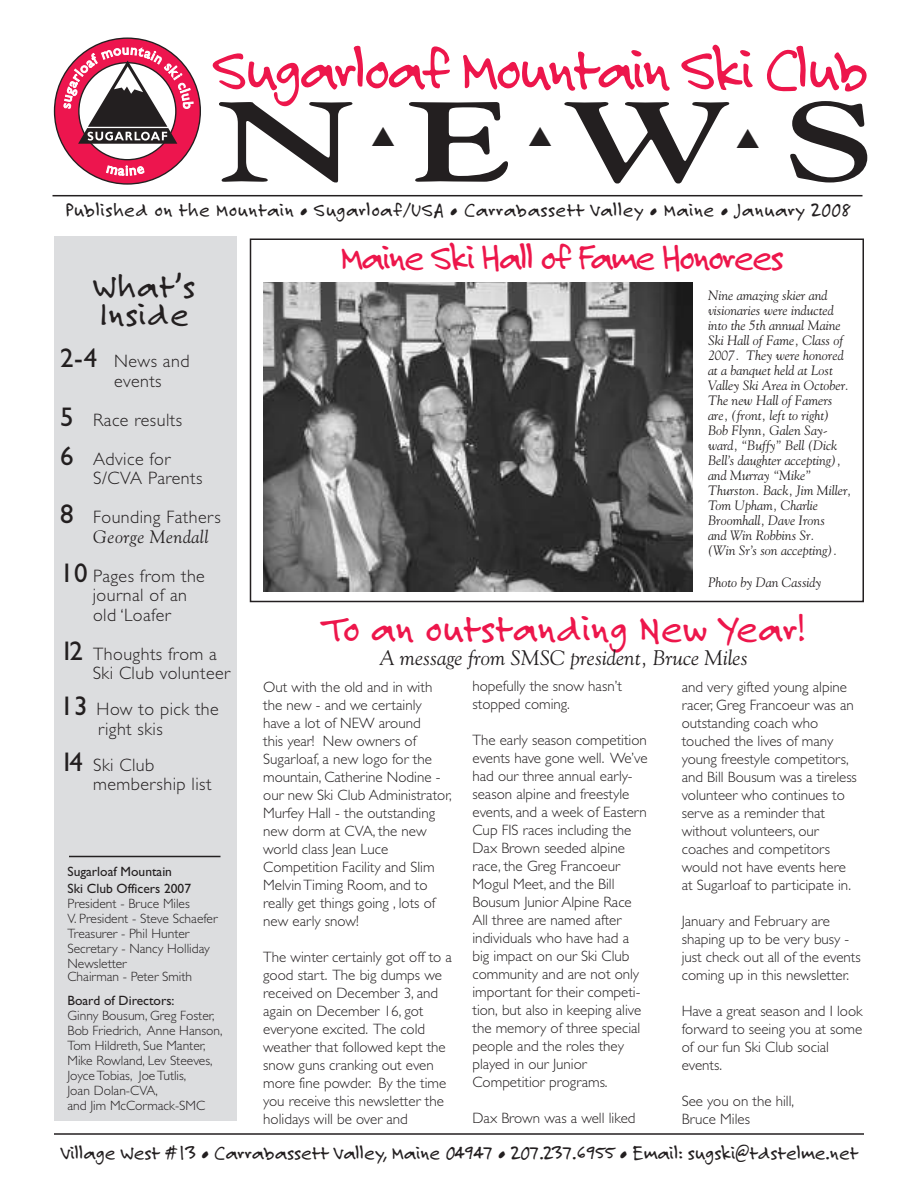
<style>
.page{position:relative;width:918px;height:1188px;background:#fff}
.page>*{position:absolute;margin:0;border:0;box-sizing:border-box;transform-origin:0 0}
.t1{font:700 112.5px "Goudy";color:#231f20;scale:1.5 1}
.t2{font:64.5px "Felt Tip Roman";letter-spacing:-.05em;color:#ed164b}
.t3{font:42px "Felt Tip Roman";color:#ed164b}
.t4{font:39px "Felt Tip Roman";letter-spacing:-.05em;color:#ed164b}
.t5{font:36px/28.5px "Felt Tip Roman";letter-spacing:.025em;color:#231f20}
.t6{font:italic 21px "Goudy";color:#231f20}
.t7{font:20.55px "Felt Tip Roman";color:#231f20}
.t8{font:20.55px "Felt Tip Roman";letter-spacing:.025em;color:#231f20}
.t9{font:300 18px/19.5px "Gill Sans";letter-spacing:.025em;color:#231f20}
.t10{font:italic 18px "Goudy";letter-spacing:.025em;color:#231f20}
.t11{font:15px/18px "Gill Sans Light TT";color:#231f20}
.t12{font:italic 13.5px/15px "Goudy";color:#231f20}
.t13{font:13.5px/15px "Gill Sans Light TT";color:#231f20}
.t14{font:300 13.5px/15px "Gill Sans";color:#231f20}
.t15{font:13.5px/16.5px "Gill Sans TT";color:#231f20}
.t16{font:13.5px "Gill Sans";color:#231f20}
.s1{font-family:"Gill Sans TT";font-weight:400;font-size:27px}
</style>
<div class="page">
<div style="left:250px;top:238px;width:614px;height:364px;border:2px solid #231f20"></div>
<div style="left:54px;top:236px;width:182px;height:885px;background:#dcdddf"></div>
<hr style="left:54px;top:1133px;width:810px;height:2px;background:#231f20">
<hr style="left:52px;top:195px;width:810px;height:1px;background:#231f20">
<svg style="left:54px;top:37px;width:147px;height:148px"></svg>
<hr style="left:69px;top:856px;width:151px;height:1px;background:#231f20">
<img style="left:263px;top:282px;width:430px;height:310px">
<h2 class="t2" style="left:212px;top:30px;width:659px">Sugarloaf Mountain Ski Club</h2>
<h1 class="t1" style="left:218px;top:77px;width:440px">N E W S</h1>
<h3 class="t8" style="left:66px;top:198px;width:787px">Published on the Mountain • Sugarloaf/USA • Carrabassett Valley • Maine • January 2008</h3>
<h3 class="t5" style="left:93px;top:271px;width:103px">What’s<br>Inside</h3>
<p class="t9" style="left:114px;top:353px;width:77px;text-indent:-54px"><span class="s1">2-4</span> News and events</p>
<p class="t9" style="left:60px;top:402px;width:124px;line-height:39px"><span class="s1">5</span> Race results<br><span class="s1">6</span> Advice for</p>
<p class="t9" style="left:60px;top:460px;width:162px;line-height:39px;text-indent:33px">S/CVA Parents<br><span class="s1">8</span> Founding Fathers</p>
<p class="t10" style="left:93px;top:526px;width:117px">George Mendall</p>
<p class="t9" style="left:93px;top:568px;width:114px;text-indent:-33px"><span class="s1">10</span> Pages from the journal of an old ‘Loafer</p>
<p class="t9" style="left:93px;top:646px;width:139px;text-indent:-33px"><span class="s1">12</span> Thoughts from a<br>Ski Club volunteer</p>
<p class="t9" style="left:98px;top:701px;width:122px;text-indent:-38px"><span class="s1">13</span> How to pick the right skis</p>
<p class="t9" style="left:93px;top:757px;width:120px;text-indent:-33px"><span class="s1">14</span> Ski Club membership list</p>
<p class="t15" style="left:68px;top:863px;width:125px">Sugarloaf Mountain<br>Ski Club Officers 2007</p>
<p class="t14" style="left:68px;top:897px;width:152px">President - Bruce Miles<br>V. President - Steve Schaefer<br>Treasurer - Phil Hunter<br>Secretary - Nancy Holliday<br>Newsletter</p>
<p class="t14" style="left:68px;top:971px;width:126px">Chairman - Peter Smith</p>
<p class="t16" style="left:68px;top:995px;width:109px">Board of Directors:</p>
<p class="t13" style="left:67px;top:1008px;width:157px">Ginny Bousum, Greg Foster,<br>Bob Friedrich, Anne Hanson,<br>Tom Hildreth, Sue Manter,<br>Mike Rowland, Lev Steeves,<br>JoyceTobias, JoeTutlis,<br>Joan Dolan-CVA,<br>and Jim McCormack-SMC</p>
<h3 class="t4" style="left:340px;top:233px;width:445px">Maine Ski Hall of Fame Honorees</h3>
<p class="t12" style="left:708px;top:288px;width:145px">Nine amazing skier and visionaries were inducted into the 5th annual Maine<br>Ski Hall of Fame, Class of<br>2007. They were honored at a banquet held at Lost<br>Valley Ski Area in October.<br>The new Hall of Famers are, (front, left to right)<br>Bob Flynn, Galen Say&shy;ward, “Buffy” Bell (Dick<br>Bell’s daughter accepting), and Murray “Mike”<br>Thurston. Back, Jim Miller,<br>Tom Upham, Charlie<br>Broomhall, Dave Irons<br>and Win Robbins Sr.<br>(Win Sr’s son accepting).</p>
<p class="t12" style="left:708px;top:575px;width:115px">Photo by Dan Cassidy</p>
<h3 class="t3" style="left:322px;top:603px;width:485px">To an outstanding New Year!</h3>
<h3 class="t6" style="left:379px;top:645px;width:370px">A message from SMSC president, Bruce Miles</h3>
<p class="t11" style="left:263px;top:678px;width:190px">Out with the old and in with the new - and we certainly have a lot of NEW around<br>this year! New owners of<br>Sugarloaf, a new logo for the mountain, Catherine Nodine - our new Ski Club Administrator,<br>Murfey Hall - the outstanding new dorm at CVA, the new world class Jean Luce<br>Competition Facility and Slim<br>MelvinTiming Room, and to really get things going , lots of new early snow!</p>
<p class="t11" style="left:263px;top:948px;width:190px">The winter certainly got off to a good start. The big dumps we received on December 3, and again on December 16, got everyone excited. The cold weather that followed kept the snow guns cranking out even more fine powder. By the time you receive this newsletter the holidays will be over and</p>
<p class="t11" style="left:472px;top:677px;width:151px">hopefully the snow hasn’t stopped coming.</p>
<p class="t11" style="left:472px;top:731px;width:177px">The early season competition events have gone well. We’ve had our three annual early&shy;season alpine and freestyle events, and a week of Eastern<br>Cup FIS races including the<br>Dax Brown seeded alpine race, the Greg Francoeur<br>Mogul Meet, and the Bill<br>Bousum Junior Alpine Race<br>All three are named after individuals who have had a big impact on our Ski Club community and are not only important for their competi&shy;tion, but also in keeping alive the memory of three special people and the roles they played in our Junior<br>Competitior programs.</p>
<p class="t11" style="left:472px;top:1109px;width:165px">Dax Brown was a well liked</p>
<p class="t11" style="left:682px;top:678px;width:177px">and very gifted young alpine racer, Greg Francoeur was an outstanding coach who touched the lives of many young freestyle competitors, and Bill Bousum was a tireless volunteer who continues to serve as a reminder that without volunteers, our coaches and competitors would not have events here at Sugarloaf to participate in.</p>
<p class="t11" style="left:682px;top:912px;width:181px">January and February are shaping up to be very busy - just check out all of the events coming up in this newsletter.</p>
<p class="t11" style="left:682px;top:1002px;width:182px">Have a great season and I look forward to seeing you at some of our fun Ski Club social events.</p>
<p class="t11" style="left:682px;top:1092px;width:114px">See you on the hill,<br>Bruce Miles</p>
<h3 class="t7" style="left:61px;top:1141px;width:798px">Village West #13 • Carrabassett Valley, Maine 04947 • 207.237.6955 • Email: sugski@tdstelme.net</h3>
</div>
